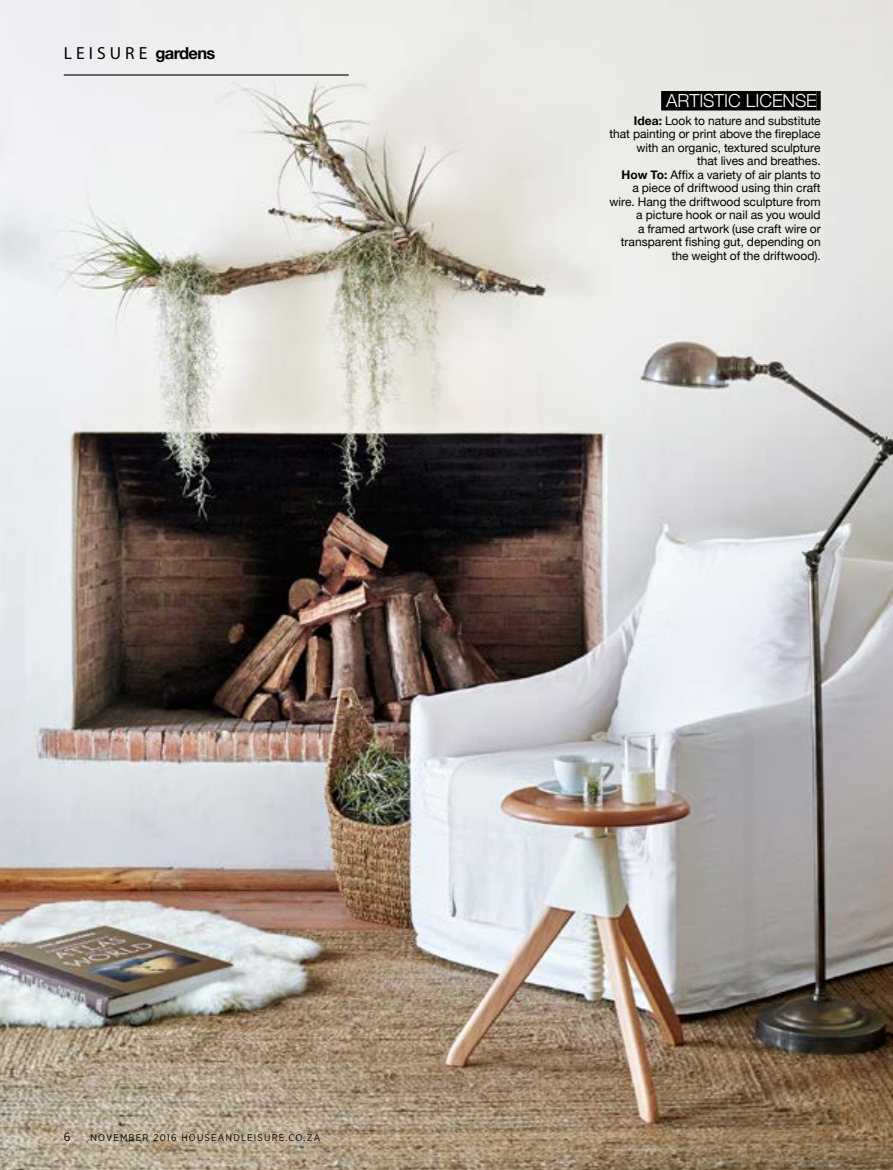
<style>
.page{position:relative;width:893px;height:1170px;background:#fff}
.page>*{position:absolute;margin:0;border:0;box-sizing:border-box;transform-origin:0 0}
.t1{font:300 18px "Helvetica Neue";letter-spacing:-.005em;color:#fff}
.t2{font:17.55px "Myriad Pro";color:#000}
.t3{font:700 16.5px "Helvetica Neue";color:#000}
.t4{font:12px/13.5px "Helvetica Neue";color:#000;text-align:right}
.t5{font:12px "Gotham Narrow";color:#000}
.t6{font:9.75px "Gotham Narrow";letter-spacing:.12em;color:#000}
.s1{font-family:"Myriad Pro";font-weight:400;font-size:17.55px}
.s2{color:#000}
.s3{font-weight:700}
</style>
<div class="page">
<img style="left:0;top:0;width:893px;height:1169px">
<div style="left:661px;top:91px;width:156px;height:19px;background:#000"></div>
<svg style="left:817px;top:91px;width:4px;height:19px"></svg>
<hr style="left:64px;top:74px;width:285px;height:2px;background:#000">
<h2 class="t2" style="left:64px;top:42px;width:11px">LEIS</h2>
<h3 class="t3" style="left:110px;top:40px;width:107px"><span class="s1">U R E</span> gardens</h3>
<h1 class="t1" style="left:666px;top:86px;width:156px">ARTISTIC LICENse<span class="s2">I</span></h1>
<p class="t4" style="left:609px;top:114px;width:213px"><span class="s3">Idea:</span> Look to nature and substitute<br>that painting or print above the fireplace with an organic, textured sculpture<br>that lives and breathes.<br><span class="s3">How To:</span> Affix a variety of air plants to<br>a piece of driftwood using thin craft wire. Hang the driftwood sculpture from a picture hook or nail as you would<br>a framed artwork (use craft wire or transparent fishing gut, depending on the weight of the driftwood).</p>
<p class="t5" style="left:64px;top:1129px;width:8px">6</p>
<p class="t6" style="left:90px;top:1131px;width:231px">NOVEMBER 2016 HOUSEANDLEISURE.CO.ZA</p>
</div>
